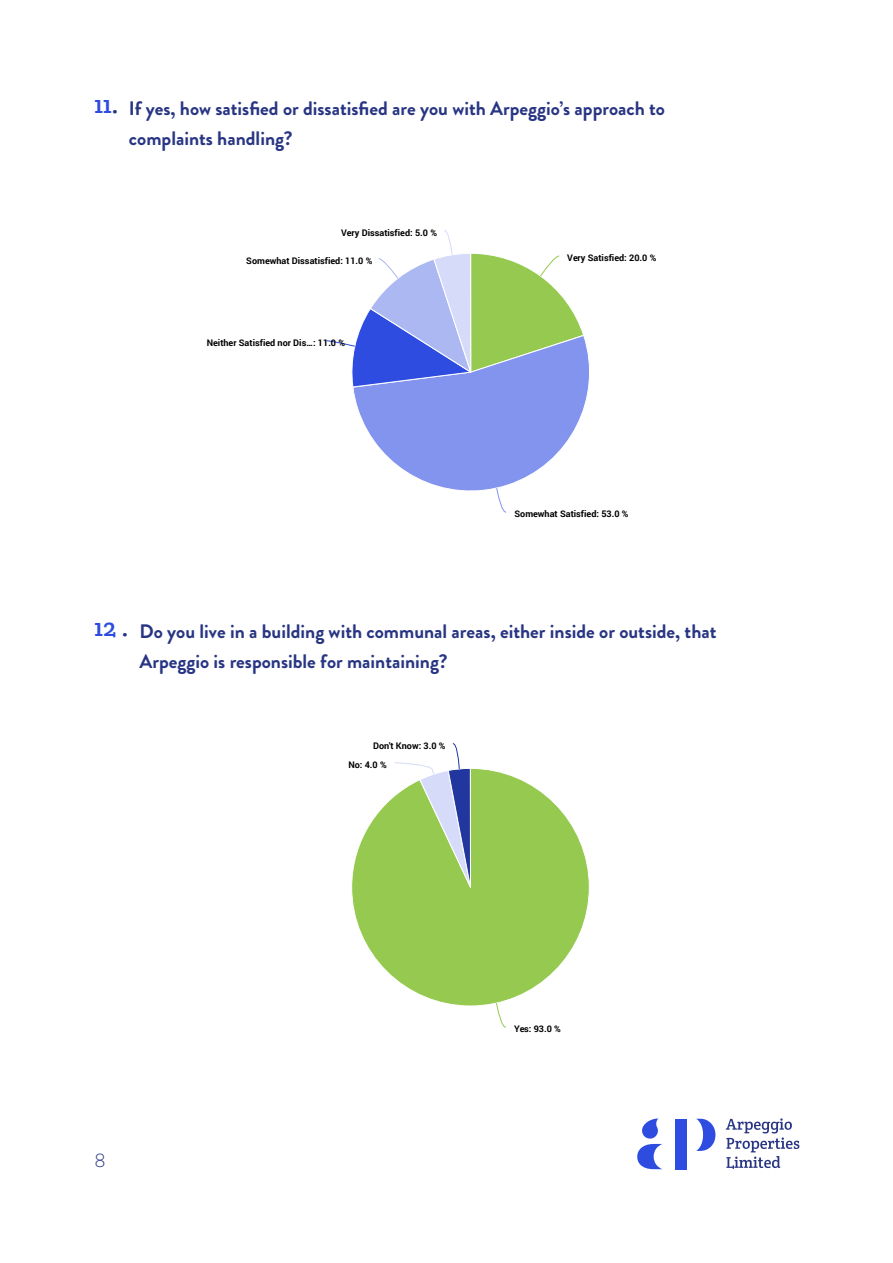
<style>
.page{position:relative;width:893px;height:1263px;background:#fff}
.page>*{position:absolute;margin:0;border:0;box-sizing:border-box;transform-origin:0 0}
.t1{font:25.5px "Crete Round";color:#2e4de0}
.t2{font:700 19.5px/30px "Brandon Grotesque";color:#283583}
.t3{font:300 19.5px "Brandon Grotesque";color:#283583}
.t4{font:700 9.15px "Roboto";color:#000}
.s1{color:#283583}
</style>
<div class="page">
<svg style="left:642px;top:1118px;width:16px;height:20px"></svg>
<svg style="left:637px;top:1144px;width:25px;height:25px"></svg>
<svg style="left:696px;top:1119px;width:19px;height:32px"></svg>
<div style="left:675px;top:1119px;width:11px;height:50px;background:#2e4de0"></div>
<svg style="left:726px;top:1118px;width:73px;height:51px"></svg>
<svg style="left:351px;top:768px;width:239px;height:238px"></svg>
<svg style="left:495px;top:1002px;width:12px;height:26px"></svg>
<svg style="left:394px;top:743px;width:78px;height:153px"></svg>
<svg style="left:326px;top:230px;width:263px;height:283px"></svg>
<p class="t1" style="left:95px;top:88px;width:26px">11<span class="s1">.</span></p>
<p class="t2" style="left:129px;top:93px;width:538px">If yes, how satisfied or dissatisfied are you with Arpeggio’s approach to complaints handling?</p>
<p class="t4" style="left:341px;top:226px;width:97px">Very Dissatisfied: 5.0 %</p>
<p class="t4" style="left:246px;top:254px;width:128px">Somewhat Dissatisfied: 11.0 %</p>
<p class="t4" style="left:207px;top:336px;width:140px">Neither Satisfied nor Dis…: 11.0 %</p>
<p class="t4" style="left:567px;top:251px;width:91px">Very Satisfied: 20.0 %</p>
<p class="t4" style="left:514px;top:507px;width:116px">Somewhat Satisfied: 53.0 %</p>
<p class="t1" style="left:95px;top:611px;width:36px">12 <span class="s1">.</span></p>
<p class="t2" style="left:140px;top:616px;width:578px">Do you live in a building with communal areas, either inside or outside, that<br>Arpeggio is responsible for maintaining?</p>
<p class="t4" style="left:373px;top:739px;width:74px">Don't Know: 3.0 %</p>
<p class="t4" style="left:348px;top:758px;width:40px">No: 4.0 %</p>
<p class="t3" style="left:95px;top:1147px;width:13px">8</p>
<p class="t4" style="left:514px;top:1022px;width:48px">Yes: 93.0 %</p>
</div>
